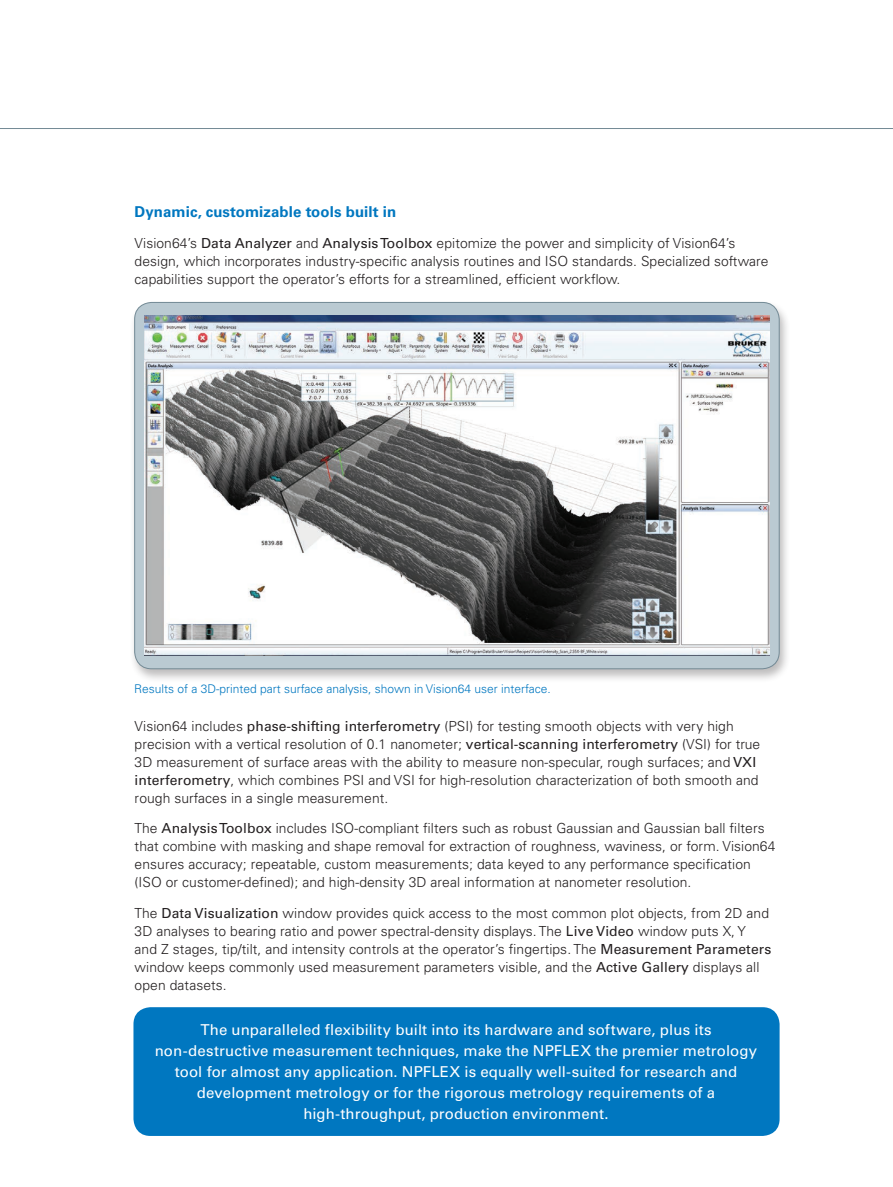
<style>
.page{position:relative;width:893px;height:1187px;background:#fff}
.page>*{position:absolute;margin:0;border:0;box-sizing:border-box;transform-origin:0 0}
.t1{font:15px/21px "Univers LT Std";letter-spacing:.005em;color:#fff;text-align:center}
.t2{font:700 15px "Univers LT Std";letter-spacing:.005em;color:#0077c0}
.t3{font:300 13.8px/18px "Univers LT Std";letter-spacing:.005em;color:#231f20}
.t4{font:300 12px "Univers LT Std";color:#0077c0}
.s1{font-weight:400}
</style>
<div class="page">
<hr style="left:0;top:128px;width:893px;height:1px;background:#738a95">
<div style="left:133px;top:1007px;width:647px;height:128px;background:#0077c0;border-radius:17px"></div>
<div style="left:130px;top:300px;width:661px;height:383px;background:#231f20;opacity:.3"></div>
<div style="left:135px;top:302px;width:644px;height:366px;background:#bacad2;border-radius:17px"></div>
<img style="left:145px;top:316px;width:624px;height:339px">
<p class="t2" style="left:135px;top:203px;width:263px">Dynamic, customizable tools built in</p>
<p class="t3" style="left:135px;top:234px;width:635px">Vision64’s <span class="s1">Data Analyzer</span> and <span class="s1">Analysis Toolbox</span> epitomize the power and simplicity of Vision64’s design, which incorporates industry-specific analysis routines and ISO standards. Specialized software capabilities support the operator’s efforts for a streamlined, efficient workflow.</p>
<p class="t4" style="left:134px;top:681px;width:418px">Results of a 3D-printed part surface analysis, shown in Vision64 user interface.</p>
<p class="t3" style="left:135px;top:716px;width:627px">Vision64 includes <span class="s1">phase-shifting interferometry</span> (PSI) for testing smooth objects with very high precision with a vertical resolution of 0.1 nanometer; <span class="s1">vertical-scanning interferometry</span> (VSI) for true 3D measurement of surface areas with the ability to measure non-specular, rough surfaces; and <span class="s1">VXI interferometry</span>, which combines PSI and VSI for high-resolution characterization of both smooth and rough surfaces in a single measurement.</p>
<p class="t3" style="left:135px;top:819px;width:642px">The <span class="s1">Analysis Toolbox</span> includes ISO-compliant filters such as robust Gaussian and Gaussian ball filters that combine with masking and shape removal for extraction of roughness, waviness, or form. Vision64 ensures accuracy; repeatable, custom measurements; data keyed to any performance specification (ISO or customer-defined); and high-density 3D areal information at nanometer resolution.</p>
<p class="t3" style="left:135px;top:904px;width:638px">The <span class="s1">Data Visualization</span> window provides quick access to the most common plot objects, from 2D and 3D analyses to bearing ratio and power spectral-density displays. The <span class="s1">Live Video</span> window puts X, Y and Z stages, tip/tilt, and intensity controls at the operator’s fingertips. The <span class="s1">Measurement Parameters </span>window keeps commonly used measurement parameters visible, and the <span class="s1">Active Gallery</span> displays all open datasets.</p>
<p class="t1" style="left:155px;top:1019px;width:604px">The unparalleled flexibility built into its hardware and software, plus its non-destructive measurement techniques, make the NPFLEX the premier metrology tool for almost any application. NPFLEX is equally well-suited for research and development metrology or for the rigorous metrology requirements of a high-throughput, production environment.</p>
</div>
